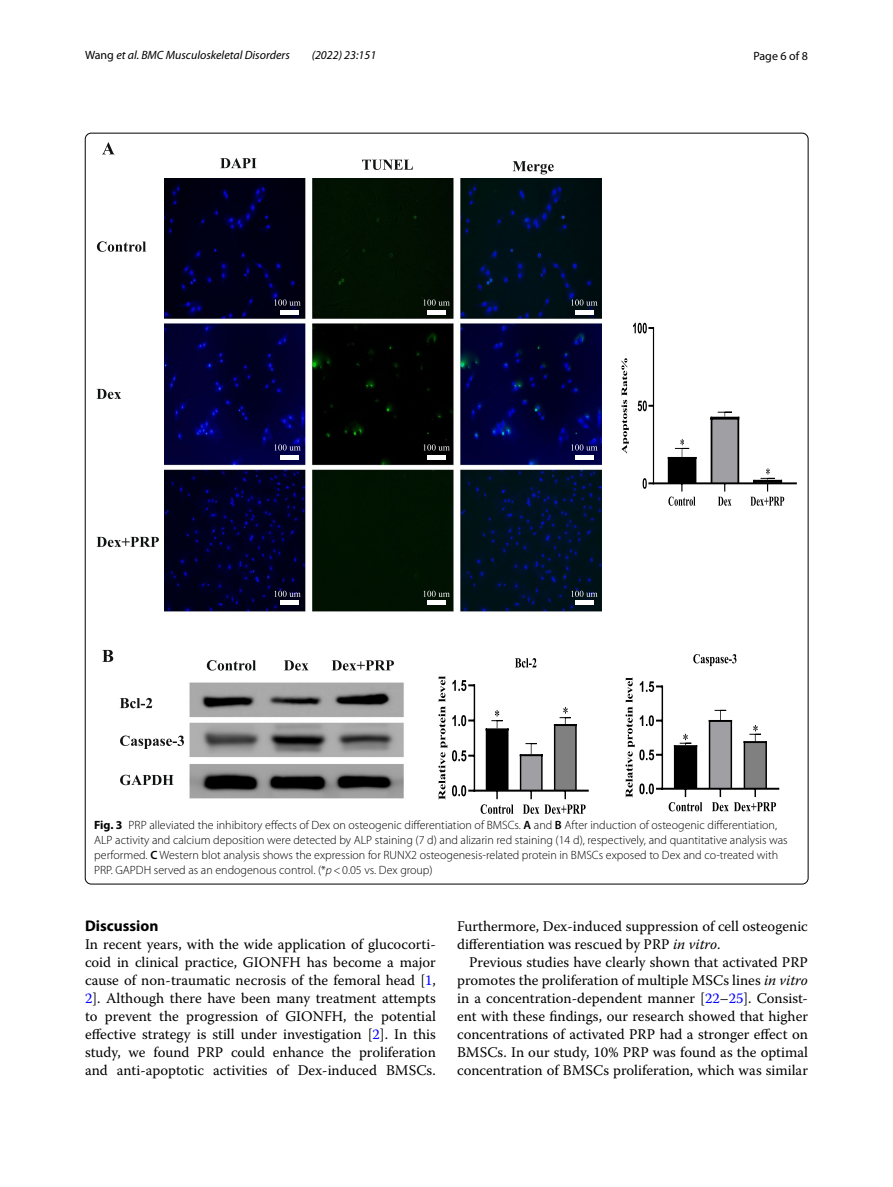
<style>
.page{position:relative;width:893px;height:1187px;background:#fff}
.page>*{position:absolute;margin:0;border:0;box-sizing:border-box;transform-origin:0 0}
.t1{font:700 15.45px "Myriad Pro";color:#000}
.t2{font:14.7px/18px "Warnock Pro";color:#000;text-align:justify}
.t3{font:300 12px/15px "Myriad Pro";color:#000}
.t4{font:italic 12px "Myriad Pro";color:#000}
.t5{font:12px "Myriad Pro";color:#000}
.s1{font-style:normal}
.s2{font-weight:700}
.s3{font-weight:600}
.s4{font-style:italic}
.s5{color:#00f}
</style>
<div class="page">
<img style="left:164px;top:178px;width:438px;height:620px">
<hr style="left:474px;top:789px;width:115px;height:2px;background:#000">
<hr style="left:474px;top:684px;width:1px;height:107px;background:#000">
<svg style="left:438px;top:676px;width:36px;height:123px"></svg>
<svg style="left:520px;top:706px;width:66px;height:107px"></svg>
<svg style="left:481px;top:709px;width:33px;height:104px"></svg>
<svg style="left:515px;top:658px;width:21px;height:9px"></svg>
<hr style="left:662px;top:787px;width:117px;height:2px;background:#000">
<hr style="left:662px;top:685px;width:1px;height:104px;background:#000">
<svg style="left:626px;top:677px;width:36px;height:120px"></svg>
<svg style="left:709px;top:709px;width:67px;height:102px"></svg>
<svg style="left:669px;top:733px;width:33px;height:78px"></svg>
<svg style="left:693px;top:654px;width:43px;height:12px"></svg>
<hr style="left:653px;top:482px;width:144px;height:2px;background:#000">
<hr style="left:653px;top:327px;width:1px;height:157px;background:#000">
<svg style="left:643px;top:478px;width:10px;height:11px"></svg>
<svg style="left:638px;top:400px;width:15px;height:11px"></svg>
<svg style="left:633px;top:323px;width:20px;height:10px"></svg>
<svg style="left:711px;top:411px;width:28px;height:94px"></svg>
<svg style="left:621px;top:358px;width:8px;height:96px"></svg>
<svg style="left:668px;top:439px;width:28px;height:66px"></svg>
<svg style="left:750px;top:468px;width:34px;height:37px"></svg>
<svg style="left:207px;top:660px;width:49px;height:10px"></svg>
<svg style="left:284px;top:660px;width:25px;height:10px"></svg>
<svg style="left:332px;top:660px;width:62px;height:10px"></svg>
<svg style="left:220px;top:158px;width:37px;height:10px"></svg>
<svg style="left:362px;top:160px;width:51px;height:10px"></svg>
<svg style="left:513px;top:161px;width:41px;height:13px"></svg>
<svg style="left:97px;top:241px;width:49px;height:11px"></svg>
<svg style="left:96px;top:389px;width:25px;height:10px"></svg>
<svg style="left:96px;top:537px;width:63px;height:10px"></svg>
<svg style="left:120px;top:697px;width:32px;height:11px"></svg>
<svg style="left:120px;top:735px;width:64px;height:14px"></svg>
<svg style="left:120px;top:774px;width:54px;height:11px"></svg>
<svg style="left:102px;top:142px;width:12px;height:12px"></svg>
<svg style="left:102px;top:650px;width:11px;height:12px"></svg>
<hr style="left:575px;top:310px;width:19px;height:4px;background:#fff">
<hr style="left:427px;top:310px;width:19px;height:4px;background:#fff">
<hr style="left:575px;top:455px;width:19px;height:4px;background:#fff">
<hr style="left:427px;top:455px;width:19px;height:4px;background:#fff">
<hr style="left:575px;top:600px;width:19px;height:4px;background:#fff">
<hr style="left:427px;top:600px;width:19px;height:4px;background:#fff">
<hr style="left:280px;top:310px;width:19px;height:4px;background:#fff">
<hr style="left:280px;top:455px;width:19px;height:4px;background:#fff">
<hr style="left:280px;top:600px;width:19px;height:4px;background:#fff">
<svg style="left:274px;top:299px;width:27px;height:7px"></svg>
<svg style="left:274px;top:444px;width:27px;height:6px"></svg>
<svg style="left:274px;top:590px;width:27px;height:7px"></svg>
<svg style="left:423px;top:590px;width:27px;height:7px"></svg>
<svg style="left:423px;top:444px;width:27px;height:6px"></svg>
<svg style="left:423px;top:299px;width:27px;height:7px"></svg>
<svg style="left:571px;top:444px;width:27px;height:6px"></svg>
<svg style="left:571px;top:590px;width:27px;height:7px"></svg>
<svg style="left:571px;top:299px;width:27px;height:7px"></svg>
<p class="t4" style="left:85px;top:48px;width:206px"><span class="s1">Wang</span> et al. BMC Musculoskeletal Disorders</p>
<p class="t4" style="left:312px;top:48px;width:66px">(2022) 23:151</p>
<p class="t5" style="left:753px;top:48px;width:56px">Page 6 of 8</p>
<p class="t3" style="left:94px;top:817px;width:695px"><span class="s2">Fig. 3</span> PRP alleviated the inhibitory effects of Dex on osteogenic differentiation of BMSCs. <span class="s3">A</span> and <span class="s3">B</span> After induction of osteogenic differentiation, ALP activity and calcium deposition were detected by ALP staining (7 d) and alizarin red staining (14 d), respectively, and quantitative analysis was performed. <span class="s3">C</span> Western blot analysis shows the expression for RUNX2 osteogenesis-related protein in BMSCs exposed to Dex and co-treated with PRP. GAPDH served as an endogenous control. (*<span class="s4">p</span>&lt;0.05 vs. Dex group)</p>
<p class="t1" style="left:85px;top:916px;width:75px">Discussion</p>
<p class="t2" style="left:85px;top:935px;width:352px">In recent years, with the wide application of glucocorti&shy;coid in clinical practice, GIONFH has become a major cause of non-traumatic necrosis of the femoral head [<span class="s5">1</span>, <span class="s5">2</span>]. Although there have been many treatment attempts to prevent the progression of GIONFH, the potential effective strategy is still under investigation [<span class="s5">2</span>]. In this study, we found PRP could enhance the proliferation and anti-apoptotic activities of Dex-induced BMSCs.</p>
<p class="t2" style="left:457px;top:916px;width:352px">Furthermore, Dex-induced suppression of cell osteogenic differentiation was rescued by PRP <span class="s4">in vitro</span>.</p>
<p class="t2" style="left:457px;top:952px;width:352px;text-indent:12px">Previous studies have clearly shown that activated PRP promotes the proliferation of multiple MSCs lines <span class="s4">in vitro </span>in a concentration-dependent manner [<span class="s5">22</span>–<span class="s5">25</span>]. Consist&shy;ent with these findings, our research showed that higher concentrations of activated PRP had a stronger effect on BMSCs. In our study, 10% PRP was found as the optimal concentration of BMSCs proliferation, which was similar</p>
</div>
